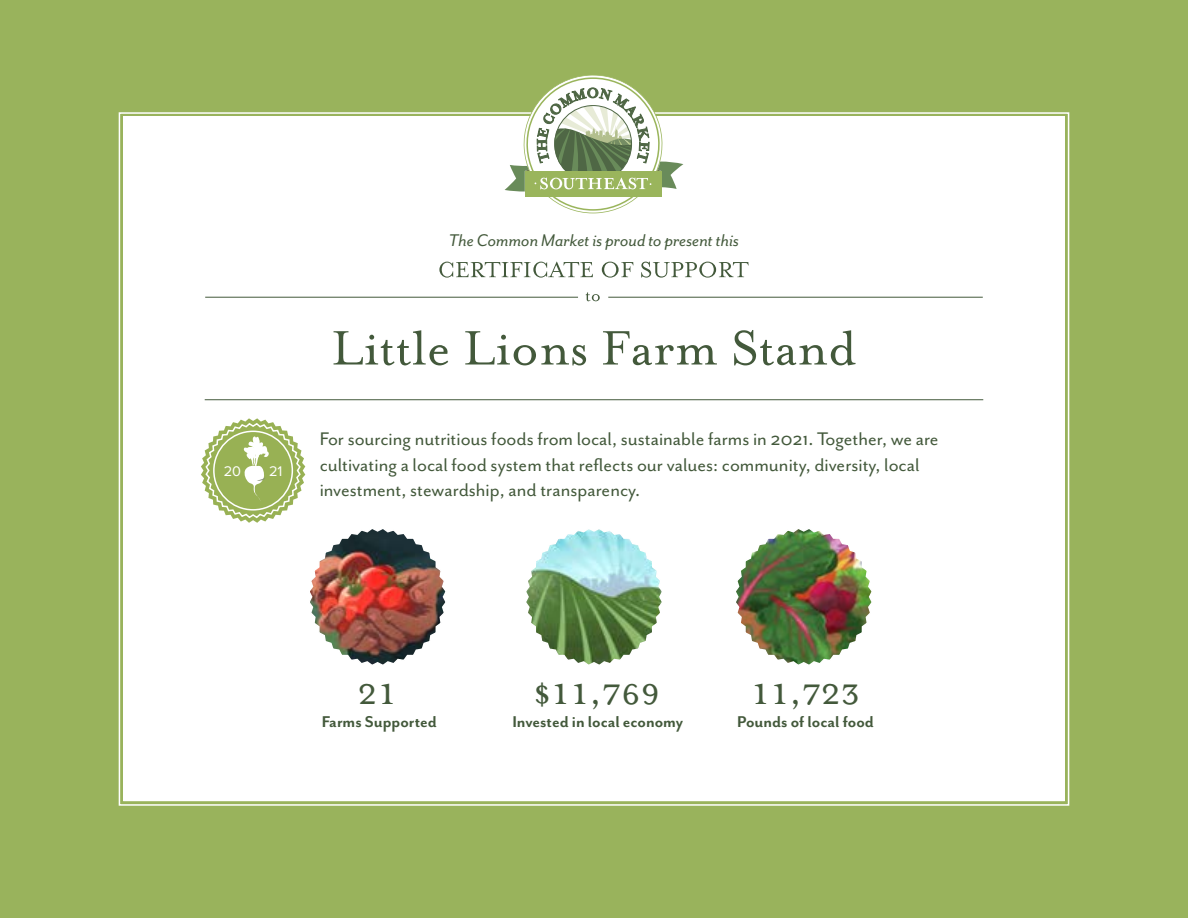
<style>
.page{position:relative;width:1188px;height:918px;background:#99b35c}
.page>*{position:absolute;margin:0;border:0;box-sizing:border-box;transform-origin:0 0}
.t1{font:55.5px "Mrs Eaves Roman";color:#43593b}
.t2{font:45px "Mrs Eaves Small Caps";letter-spacing:-.04em;color:#43593b}
.t3{font:21px/25.2px "Mr Eaves San OT";color:#43593b}
.t4{font:italic 19.5px "Mr Eaves San OT";color:#43593b}
.t5{font:700 18px "Mr Eaves San OT";color:#43593b}
.t6{font:14.55px "Proxima Nova";color:#fff}
.s1{font-family:"Mrs Eaves";font-weight:700;font-size:31.5px}
</style>
<div class="page">
<div style="left:118px;top:112px;width:952px;height:694px;background:#fff"></div>
<div style="left:123px;top:117px;width:942px;height:684px;border:4px solid #fff"></div>
<hr style="left:608px;top:297px;width:375px;height:1px;background:#43593b">
<hr style="left:205px;top:297px;width:373px;height:1px;background:#43593b">
<hr style="left:205px;top:399px;width:778px;height:1px;background:#43593b">
<img style="left:733px;top:526px;width:141px;height:141px">
<svg style="left:524px;top:526px;width:140px;height:141px"></svg>
<img style="left:201px;top:418px;width:247px;height:249px">
<svg style="left:586px;top:292px;width:14px;height:9px"></svg>
<svg style="left:439px;top:261px;width:310px;height:17px"></svg>
<svg style="left:505px;top:75px;width:178px;height:138px"></svg>
<p class="t6" style="left:224px;top:463px;width:19px">20</p>
<p class="t6" style="left:269px;top:463px;width:15px">21</p>
<p class="t4" style="left:449px;top:229px;width:292px">The Common Market is proud to present this</p>
<h1 class="t1" style="left:331px;top:318px;width:527px">Little Lions Farm Stand</h1>
<p class="t3" style="left:320px;top:427px;width:620px">For sourcing nutritious foods from local, sustainable farms in 2021. Together, we are cultivating a local food system that reflects our values: community, diversity, local investment, stewardship, and transparency.</p>
<h2 class="t2" style="left:357px;top:667px;width:43px">21</h2>
<p class="t5" style="left:322px;top:712px;width:117px">Farms Supported</p>
<h2 class="t2" style="left:535px;top:667px;width:127px"><span class="s1">$</span>11,769</h2>
<p class="t5" style="left:512px;top:712px;width:172px">Invested in local economy</p>
<h2 class="t2" style="left:751px;top:667px;width:112px">11,723</h2>
<p class="t5" style="left:737px;top:712px;width:138px">Pounds of local food</p>
</div>
